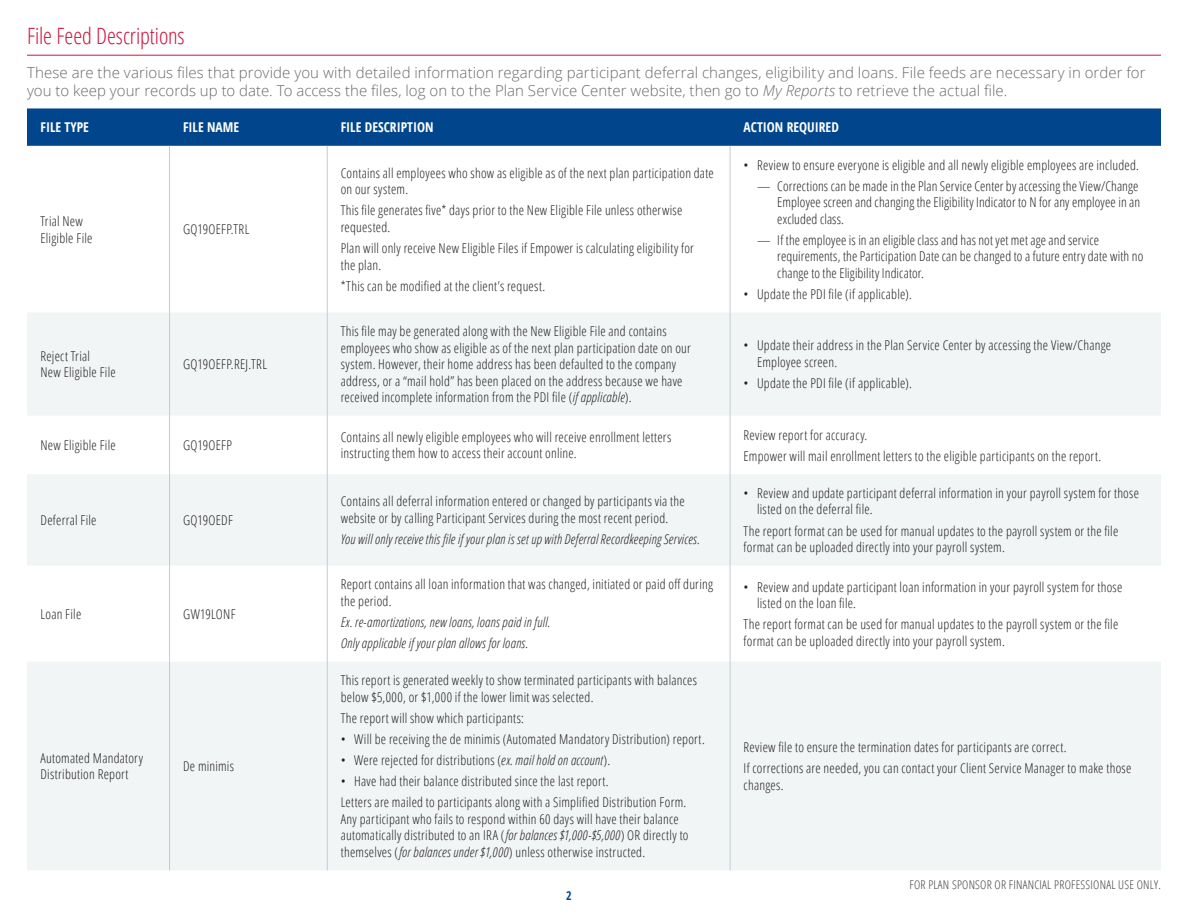
<style>
.page{position:relative;width:1188px;height:918px;background:#fff}
.page>*{position:absolute;margin:0;border:0;box-sizing:border-box;transform-origin:0 0}
.Subhead_2{font:300 condensed 22.5px "Open Sans";color:#cd123d}
.Intro{font:300 15px/18px "Open Sans";letter-spacing:.005em;color:#69696c}
.Table_Body{font:300 condensed 13.5px/16.5px "Open Sans";letter-spacing:.02em;color:#231f20}
.Table_Bullets{font:300 condensed 13.5px/16.5px "Open Sans";letter-spacing:.02em;color:#231f20}
.Table_Body-2{font:italic 300 condensed 13.5px "Open Sans";letter-spacing:.02em;color:#231f20}
.Paragraph_Style_1{font:700 condensed 13.5px "Open Sans";color:#fff}
.NADA_Disclosures{font:300 condensed 12px "Open Sans";letter-spacing:.02em;color:#3e3e3f}
.Subhead{font:700 condensed 12px "Open Sans";color:#01468c}
.s1{font-style:italic}
</style>
<div class="page">
<hr style="left:27px;top:55px;width:1134px;height:1px;background:#cd123d">
<div style="left:27px;top:108px;width:1134px;height:38px;background:#01468c"></div>
<div style="left:27px;top:312px;width:1134px;height:104px;background:#f2f5f6"></div>
<svg style="left:27px;top:474px;width:1134px;height:396px;fill:#f2f5f6"></svg>
<hr style="left:169px;top:146px;width:1px;height:166px;background:#c1ccd3">
<hr style="left:327px;top:146px;width:1px;height:166px;background:#c1ccd3">
<hr style="left:730px;top:146px;width:1px;height:166px;background:#c1ccd3">
<hr style="left:169px;top:312px;width:1px;height:104px;background:#c1ccd3">
<hr style="left:327px;top:312px;width:1px;height:104px;background:#c1ccd3">
<hr style="left:730px;top:312px;width:1px;height:104px;background:#c1ccd3">
<hr style="left:169px;top:416px;width:1px;height:58px;background:#c1ccd3">
<hr style="left:327px;top:416px;width:1px;height:58px;background:#c1ccd3">
<hr style="left:730px;top:416px;width:1px;height:58px;background:#c1ccd3">
<hr style="left:169px;top:474px;width:1px;height:92px;background:#c1ccd3">
<hr style="left:327px;top:474px;width:1px;height:92px;background:#c1ccd3">
<hr style="left:730px;top:474px;width:1px;height:92px;background:#c1ccd3">
<hr style="left:169px;top:566px;width:1px;height:96px;background:#c1ccd3">
<hr style="left:327px;top:566px;width:1px;height:96px;background:#c1ccd3">
<hr style="left:730px;top:566px;width:1px;height:96px;background:#c1ccd3">
<hr style="left:169px;top:662px;width:1px;height:208px;background:#c1ccd3">
<hr style="left:327px;top:662px;width:1px;height:208px;background:#c1ccd3">
<hr style="left:730px;top:662px;width:1px;height:208px;background:#c1ccd3">
<p class="Subhead_2" style="left:27px;top:21px;width:159px">File Feed Descriptions</p>
<p class="Intro" style="left:27px;top:64px;width:1120px">These are the various files that provide you with detailed information regarding participant deferral changes, eligibility and loans. File feeds are necessary in order for you to keep your records up to date. To access the files, log on to the Plan Service Center website, then go to <span class="s1">My Reports</span> to retrieve the actual file.</p>
<p class="Paragraph_Style_1" style="left:40px;top:118px;width:50px">FILE TYPE</p>
<p class="Paragraph_Style_1" style="left:183px;top:118px;width:58px">FILE NAME</p>
<p class="Paragraph_Style_1" style="left:341px;top:118px;width:94px">FILE DESCRIPTION</p>
<p class="Paragraph_Style_1" style="left:744px;top:118px;width:97px">ACTION REQUIRED</p>
<p class="Table_Body" style="left:40px;top:212px;width:53px">Trial New<br>Eligible File</p>
<p class="Table_Body" style="left:183px;top:221px;width:68px">GQ19OEFP.TRL</p>
<p class="Table_Body" style="left:40px;top:347px;width:77px">Reject Trial<br>New Eligible File</p>
<p class="Table_Body" style="left:183px;top:356px;width:85px">GQ19OEFP.REJ.TRL</p>
<p class="Table_Body" style="left:341px;top:164px;width:375px">Contains all employees who show as eligible as of the next plan participation date on our system.</p>
<p class="Table_Body" style="left:341px;top:202px;width:343px">This file generates five* days prior to the New Eligible File unless otherwise requested.</p>
<p class="Table_Body" style="left:341px;top:239px;width:355px">Plan will only receive New Eligible Files if Empower is calculating eligibility for the plan.</p>
<p class="Table_Body" style="left:341px;top:277px;width:206px">*This can be modified at the client’s request.</p>
<p class="Table_Body" style="left:341px;top:323px;width:352px">This file may be generated along with the New Eligible File and contains employees who show as eligible as of the next plan participation date on our system. However, their home address has been defaulted to the company address, or a “mail hold” has been placed on the address because we have received incomplete information from the PDI file (<span class="s1">if applicable</span>).</p>
<p class="Table_Body" style="left:744px;top:156px;width:397px">• Review to ensure everyone is eligible and all newly eligible employees are included.</p>
<p class="Table_Body" style="left:777px;top:177px;width:364px;text-indent:-20px">— Corrections can be made in the Plan Service Center by accessing the View/Change<br>Employee screen and changing the Eligibility Indicator to N for any employee in an excluded class.</p>
<p class="Table_Body" style="left:777px;top:231px;width:368px;text-indent:-20px">— If the employee is in an eligible class and has not yet met age and service requirements, the Participation Date can be changed to a future entry date with no change to the Eligibility Indicator.</p>
<p class="Table_Body" style="left:744px;top:285px;width:170px">• Update the PDI file (if applicable).</p>
<p class="Table_Body" style="left:757px;top:337px;width:356px;text-indent:-14px">• Update their address in the Plan Service Center by accessing the View/Change<br>Employee screen.</p>
<p class="Table_Body" style="left:744px;top:374px;width:170px">• Update the PDI file (if applicable).</p>
<p class="Table_Body" style="left:40px;top:437px;width:77px">New Eligible File</p>
<p class="Table_Body" style="left:183px;top:437px;width:50px">GQ19OEFP</p>
<p class="Table_Body" style="left:341px;top:428px;width:332px">Contains all newly eligible employees who will receive enrollment letters instructing them how to access their account online.</p>
<p class="Table_Body" style="left:744px;top:426px;width:125px">Review report for accuracy.</p>
<p class="Table_Body" style="left:744px;top:447px;width:359px">Empower will mail enrollment letters to the eligible participants on the report.</p>
<p class="Table_Body" style="left:40px;top:511px;width:58px">Deferral File</p>
<p class="Table_Body" style="left:183px;top:511px;width:51px">GQ19OEDF</p>
<p class="Table_Body" style="left:40px;top:605px;width:42px">Loan File</p>
<p class="Table_Body" style="left:183px;top:605px;width:54px">GW19LONF</p>
<p class="Table_Body" style="left:40px;top:749px;width:104px">Automated Mandatory<br>Distribution Report</p>
<p class="Table_Body" style="left:183px;top:758px;width:52px">De minimis</p>
<p class="Table_Body" style="left:341px;top:493px;width:346px">Contains all deferral information entered or changed by participants via the website or by calling Participant Services during the most recent period.</p>
<p class="Table_Body-2" style="left:341px;top:530px;width:360px">You will only receive this file if your plan is set up with Deferral Recordkeeping Services.</p>
<p class="Table_Body" style="left:341px;top:576px;width:374px">Report contains all loan information that was changed, initiated or paid off during the period.</p>
<p class="Table_Body-2" style="left:341px;top:613px;width:211px">Ex. re-amortizations, new loans, loans paid in full.</p>
<p class="Table_Body-2" style="left:341px;top:634px;width:189px">Only applicable if your plan allows for loans.</p>
<p class="Table_Body" style="left:341px;top:672px;width:358px">This report is generated weekly to show terminated participants with balances below $5,000, or $1,000 if the lower limit was selected.</p>
<p class="Table_Body" style="left:341px;top:709px;width:185px">The report will show which participants:</p>
<p class="Table_Body" style="left:341px;top:731px;width:366px">• Will be receiving the de minimis (Automated Mandatory Distribution) report.</p>
<p class="Table_Body" style="left:341px;top:752px;width:271px">• Were rejected for distributions (<span class="s1">ex. mail hold on account</span>).</p>
<p class="Table_Body" style="left:341px;top:773px;width:269px">• Have had their balance distributed since the last report.</p>
<p class="Table_Body" style="left:341px;top:794px;width:349px">Letters are mailed to participants along with a Simplified Distribution Form.<br>Any participant who fails to respond within 60 days will have their balance automatically distributed to an IRA (<span class="s1">for balances $1,000-$5,000</span>) OR directly to themselves (<span class="s1">for balances under $1,000</span>) unless otherwise instructed.</p>
<p class="Subhead" style="left:566px;top:887px;width:7px">2</p>
<p class="Table_Body" style="left:757px;top:484px;width:384px;text-indent:-14px">• Review and update participant deferral information in your payroll system for those listed on the deferral file.</p>
<p class="Table_Bullets" style="left:744px;top:522px;width:376px">The report format can be used for manual updates to the payroll system or the file format can be uploaded directly into your payroll system.</p>
<p class="Table_Body" style="left:757px;top:578px;width:367px;text-indent:-14px">• Review and update participant loan information in your payroll system for those listed on the loan file.</p>
<p class="Table_Bullets" style="left:744px;top:616px;width:376px">The report format can be used for manual updates to the payroll system or the file format can be uploaded directly into your payroll system.</p>
<p class="Table_Body" style="left:744px;top:739px;width:325px">Review file to ensure the termination dates for participants are correct.</p>
<p class="Table_Body" style="left:744px;top:760px;width:389px">If corrections are needed, you can contact your Client Service Manager to make those changes.</p>
<p class="NADA_Disclosures" style="left:910px;top:876px;width:253px">FOR PLAN SPONSOR OR FINANCIAL PROFESSIONAL USE ONLY.</p>
</div>
